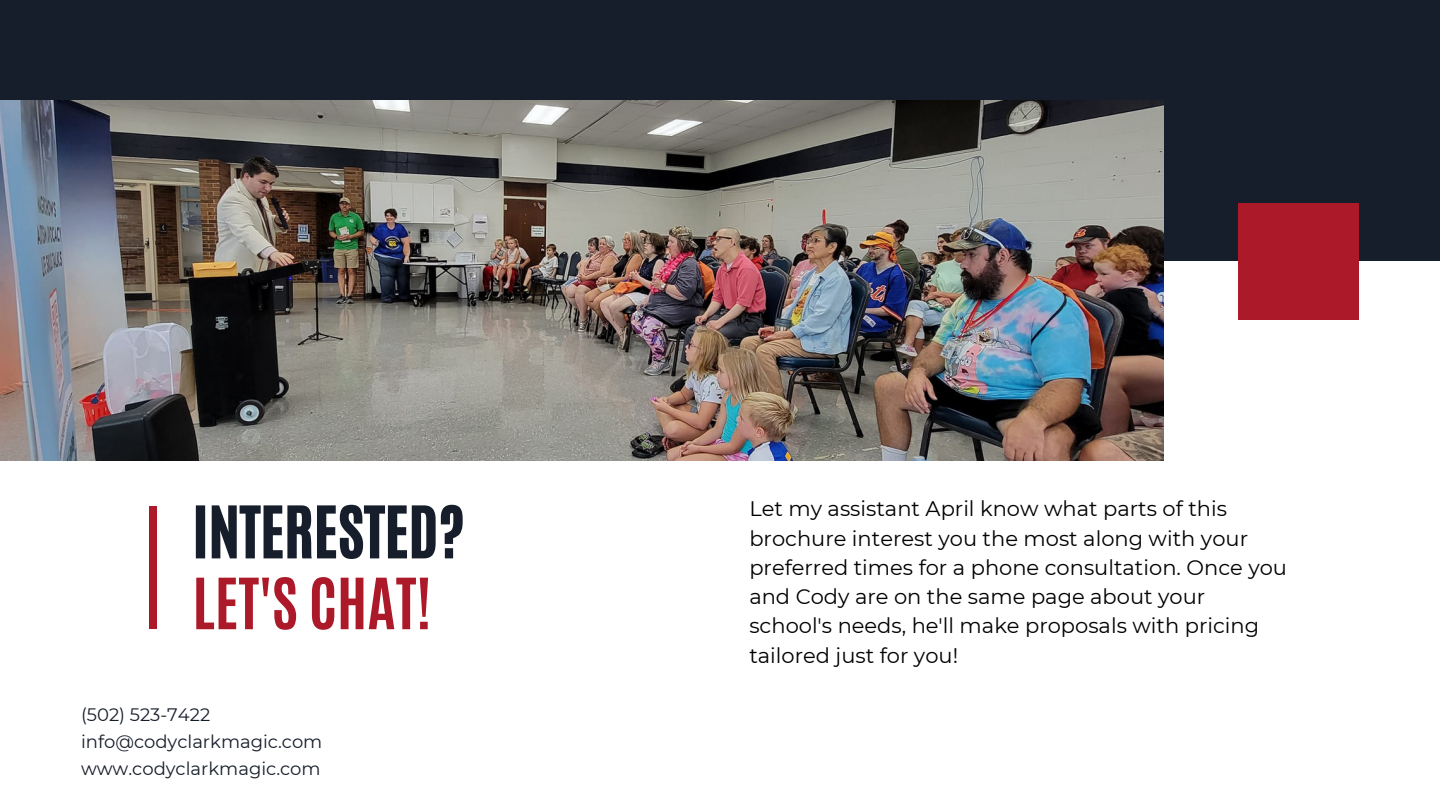
<style>
.page{position:relative;width:1440px;height:810px;background:#fff}
.page>*{position:absolute;margin:0;border:0;box-sizing:border-box;transform-origin:0 0}
.t1{font:60px "CA Generated";color:#171e2b}
.t2{font:700 60px "Antonio";color:#ac1929}
.t3{font:21px/29.2px "Montserrat";color:#000}
.t4{font:18px/27px "Montserrat";color:#171e2b}
</style>
<div class="page">
<div style="left:0;top:0;width:1440px;height:261px;background:#171e2b"></div>
<img style="left:0;top:101px;width:1164px;height:360px">
<div style="left:1238px;top:203px;width:121px;height:117px;background:#ac1929"></div>
<div style="left:149px;top:506px;width:7px;height:123px;background:#ac1929"></div>
<h1 class="t1" style="left:192px;top:489px;width:273px">INTERESTED?</h1>
<h1 class="t2" style="left:192px;top:561px;width:240px">LET'S CHAT!</h1>
<p class="t4" style="left:81px;top:701px;width:243px">(502) 523-7422 info@codyclarkmagic.com www.codyclarkmagic.com</p>
<p class="t3" style="left:749px;top:494px;width:539px">Let my assistant April know what parts of this brochure interest you the most along with your preferred times for a phone consultation. Once you and Cody are on the same page about your school's needs, he'll make proposals with pricing tailored just for you!</p>
</div>
